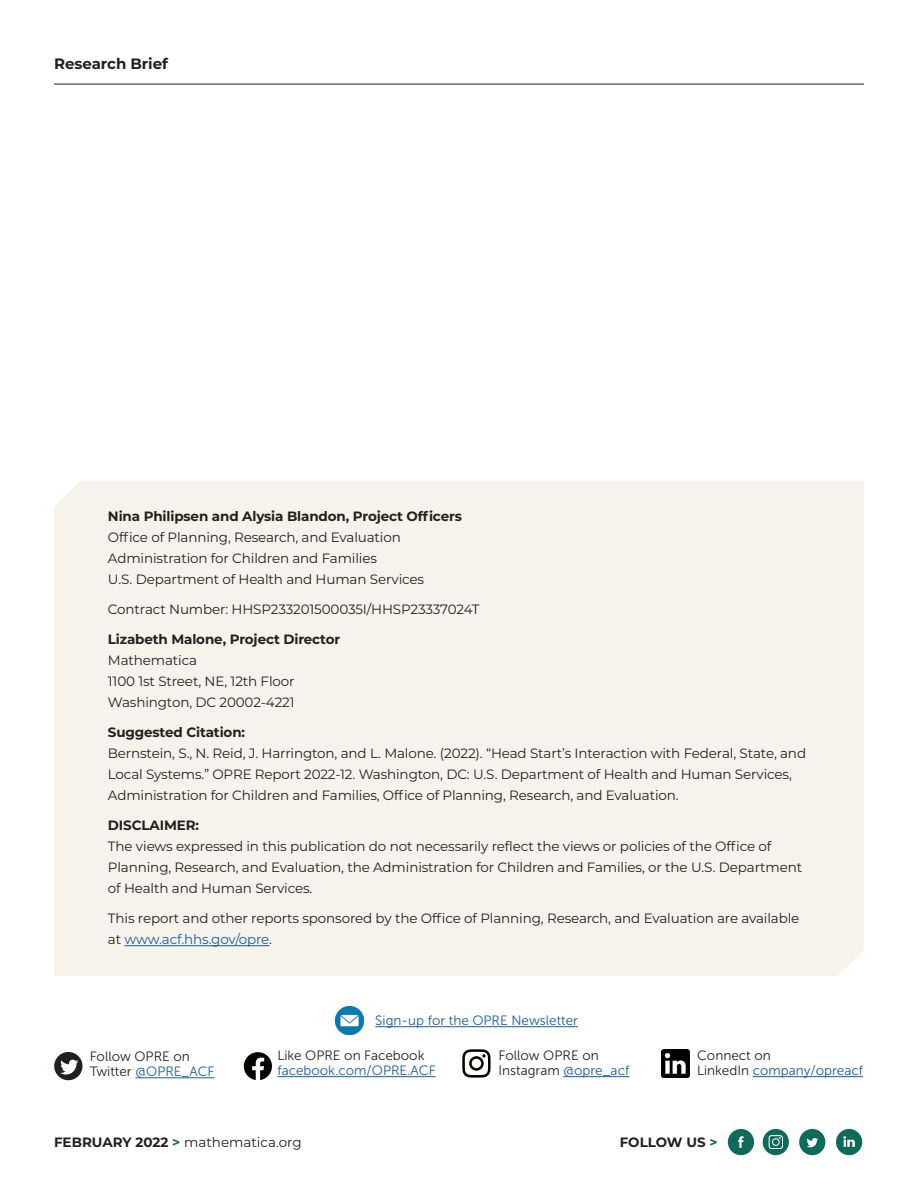
<style>
.page{position:relative;width:918px;height:1188px;background:#fff}
.page>*{position:absolute;margin:0;border:0;box-sizing:border-box;transform-origin:0 0}
.t1{font:700 15px "Montserrat";color:#231f20}
.t2{font:13.5px/21px "Montserrat";letter-spacing:-.01em;color:#231f20}
.t3{font:13.5px/15px "Museo Sans 300";color:#231f20}
.t4{font:13.5px/15px "Museo Sans 300";color:#175d9e}
.t5{font:700 13.5px "Montserrat";letter-spacing:-.005em;color:#231f20}
.s1{font-weight:700}
.s2{color:#175d9e}
.s3{color:#231f20}
.s4{font-weight:700;color:#066a5b}
.s5{color:#066a5b}
</style>
<div class="page">
<hr style="left:54px;top:84px;width:810px;height:1px;background:#231f20">
<div style="left:54px;top:481px;width:810px;height:495px;background:#f6f3ea"></div>
<hr style="left:125px;top:945px;width:144px;height:1px;background:#175d9e">
<img style="left:335px;top:1006px;width:29px;height:29px">
<hr style="left:375px;top:1026px;width:203px;height:1px;background:#175d9e">
<div style="left:54px;top:1052px;width:29px;height:28px;background:#231f20;border-radius:50%"></div>
<svg style="left:60px;top:1060px;width:18px;height:15px"></svg>
<hr style="left:135px;top:1077px;width:80px;height:1px;background:#175d9e">
<svg style="left:244px;top:1052px;width:28px;height:28px"></svg>
<hr style="left:277px;top:1076px;width:159px;height:1px;background:#175d9e">
<svg style="left:462px;top:1049px;width:29px;height:29px"></svg>
<hr style="left:563px;top:1076px;width:66px;height:1px;background:#175d9e">
<img style="left:661px;top:1049px;width:28px;height:29px">
<hr style="left:753px;top:1076px;width:110px;height:1px;background:#175d9e">
<div style="left:728px;top:1129px;width:26px;height:26px;background:#0e6b5b;border-radius:50%"></div>
<svg style="left:738px;top:1136px;width:6px;height:12px"></svg>
<div style="left:763px;top:1129px;width:26px;height:26px;background:#0e6b5b;border-radius:50%"></div>
<svg style="left:769px;top:1135px;width:14px;height:14px"></svg>
<div style="left:799px;top:1129px;width:26px;height:26px;background:#0e6b5b;border-radius:50%"></div>
<svg style="left:807px;top:1138px;width:11px;height:9px"></svg>
<div style="left:836px;top:1129px;width:26px;height:26px;background:#0e6b5b;border-radius:50%"></div>
<svg style="left:843px;top:1136px;width:12px;height:11px"></svg>
<p class="t1" style="left:54px;top:52px;width:116px">Research Brief</p>
<p class="t2" style="left:108px;top:505px;width:355px"><span class="s1">Nina Philipsen and Alysia Blandon, Project Officers </span>Office of Planning, Research, and Evaluation Administration for Children and Families<br>U.S. Department of Health and Human Services</p>
<p class="t2" style="left:108px;top:598px;width:373px">Contract Number: HHSP233201500035I/HHSP23337024T</p>
<p class="t2" style="left:108px;top:628px;width:234px"><span class="s1">Lizabeth Malone, Project Director<br></span>Mathematica<br>1100 1st Street, NE, 12th Floor<br>Washington, DC 20002-4221</p>
<p class="t2" style="left:108px;top:721px;width:700px"><span class="s1">Suggested Citation:<br></span>Bernstein, S., N. Reid, J. Harrington, and L. Malone. (2022). “Head Start’s Interaction with Federal, State, and Local Systems.” OPRE Report 2022-12. Washington, DC: U.S. Department of Health and Human Services, Administration for Children and Families, Office of Planning, Research, and Evaluation.</p>
<p class="t2" style="left:108px;top:814px;width:696px"><span class="s1">DISCLAIMER:<br></span>The views expressed in this publication do not necessarily reflect the views or policies of the Office of Planning, Research, and Evaluation, the Administration for Children and Families, or the U.S. Department of Health and Human Services.</p>
<p class="t2" style="left:108px;top:907px;width:693px">This report and other reports sponsored by the Office of Planning, Research, and Evaluation are available at <span class="s2">www.acf.hhs.gov/opre</span>.</p>
<p class="t4" style="left:375px;top:1013px;width:204px">Sign-up for the OPRE Newsletter</p>
<p class="t3" style="left:90px;top:1049px;width:126px">Follow OPRE on<br>Twitter <span class="s2">@OPRE_ACF</span></p>
<p class="t4" style="left:277px;top:1048px;width:160px"><span class="s3">Like OPRE on Facebook </span>facebook.com/OPRE.ACF</p>
<p class="t3" style="left:498px;top:1048px;width:132px">Follow OPRE on<br>Instagram <span class="s2">@opre_acf</span></p>
<p class="t3" style="left:697px;top:1048px;width:168px">Connect on<br>LinkedIn <span class="s2">company/opreacf</span></p>
<p class="t2" style="left:54px;top:1131px;width:249px"><span class="s1">FEBRUARY 2022</span> <span class="s4">&gt;</span> mathematica.org</p>
<p class="t5" style="left:620px;top:1132px;width:99px">FOLLOW US <span class="s5">&gt;</span></p>
</div>
